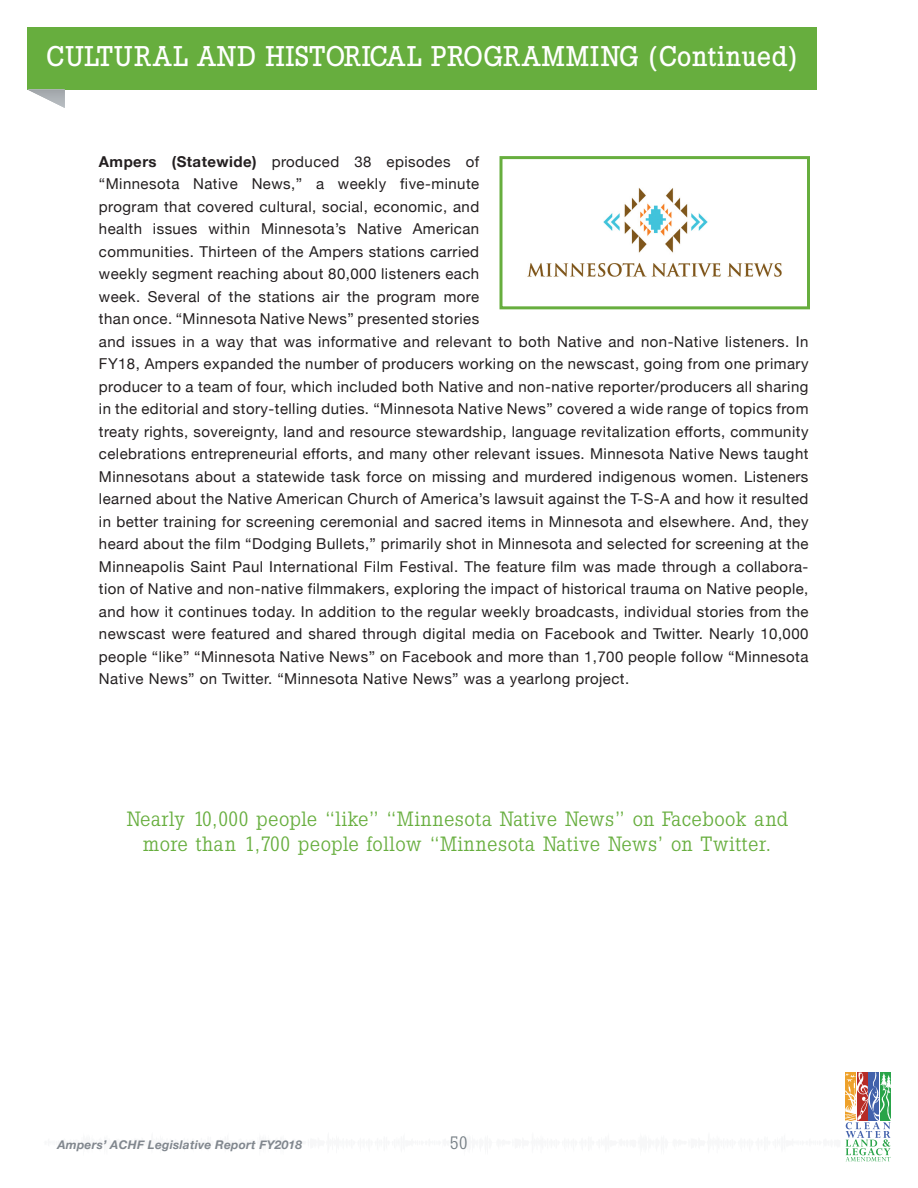
<style>
.page{position:relative;width:918px;height:1188px;background:#fff}
.page>*{position:absolute;margin:0;border:0;box-sizing:border-box;transform-origin:0 0}
.t1{font:500 28.5px "Slab Tall X";letter-spacing:.04em;color:#fff}
.t2{font:20.7px/24.9px "Slab Tall X";letter-spacing:.03em;color:#67ae3e;text-align:center}
.t3{font:18px "Slab Tall X";color:#737c82}
.t4{font:15px/22.5px "Helvetica Neue";letter-spacing:.03em;color:#231f20}
.t5{font:italic 700 12px "Helvetica Neue";letter-spacing:.02em;color:#81878e}
.s1{font-weight:700}
</style>
<div class="page">
<svg style="left:845px;top:1073px;width:46px;height:88px"></svg>
<div style="left:27px;top:27px;width:789px;height:62px;background:#67ae3e"></div>
<svg style="left:27px;top:89px;width:38px;height:19px"></svg>
<img style="left:527px;top:188px;width:255px;height:89px">
<div style="left:500px;top:156px;width:310px;height:153px;border:3px solid #67ae3e"></div>
<p class="t1" style="left:46px;top:39px;width:753px">CULTURAL AND HISTORICAL PROGRAMMING (Continued)</p>
<p class="t4" style="left:99px;top:151px;width:711px"><span class="s1">Ampers (Statewide)</span> produced 38 episodes of<br>“Minnesota Native News,” a weekly five-minute<br>program that covered cultural, social, economic, and<br>health issues within Minnesota’s Native American<br>communities. Thirteen of the Ampers stations carried<br>weekly segment reaching about 80,000 listeners each<br>week. Several of the stations air the program more<br>than once. “Minnesota Native News” presented stories<br>and issues in a way that was informative and relevant to both Native and non-Native listeners. In FY18, Ampers expanded the number of producers working on the newscast, going from one primary producer to a team of four, which included both Native and non-native reporter/producers all sharing in the editorial and story-telling duties. “Minnesota Native News” covered a wide range of topics from treaty rights, sovereignty, land and resource stewardship, language revitalization efforts, community celebrations entrepreneurial efforts, and many other relevant issues. Minnesota Native News taught Minnesotans about a statewide task force on missing and murdered indigenous women. Listeners learned about the Native American Church of America’s lawsuit against the T-S-A and how it resulted in better training for screening ceremonial and sacred items in Minnesota and elsewhere. And, they heard about the film “Dodging Bullets,” primarily shot in Minnesota and selected for screening at the Minneapolis Saint Paul International Film Festival. The feature film was made through a collabora&shy;tion of Native and non-native filmmakers, exploring the impact of historical trauma on Native people, and how it continues today. In addition to the regular weekly broadcasts, individual stories from the newscast were featured and shared through digital media on Facebook and Twitter. Nearly 10,000 people “like” “Minnesota Native News” on Facebook and more than 1,700 people follow “Minnesota Native News” on Twitter. “Minnesota Native News” was a yearlong project.</p>
<p class="t2" style="left:127px;top:806px;width:663px">Nearly 10,000 people “like” “Minnesota Native News” on Facebook and more than 1,700 people follow “Minnesota Native News’ on Twitter.</p>
<p class="t5" style="left:57px;top:1135px;width:246px">Ampers’ ACHF Legislative Report FY2018</p>
<p class="t3" style="left:450px;top:1132px;width:19px">50</p>
</div>
